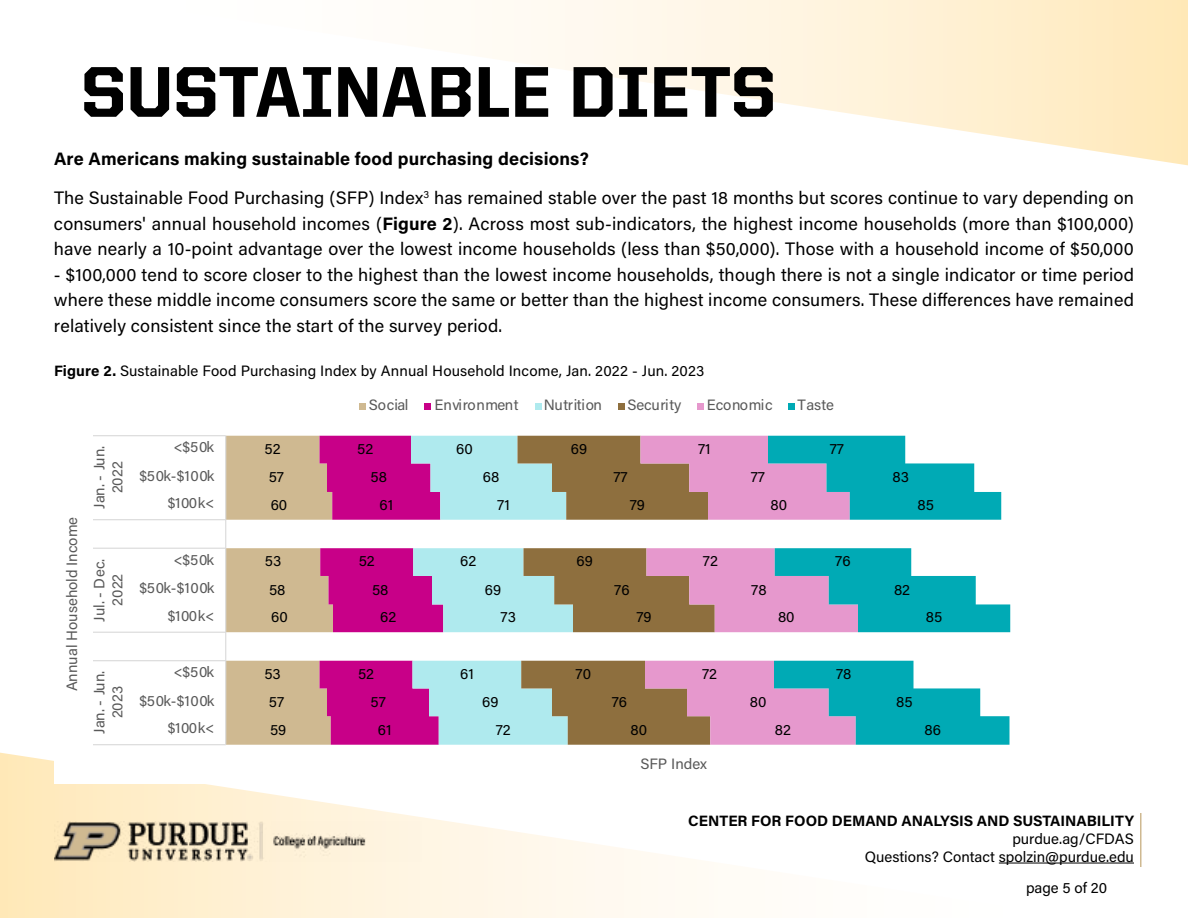
<style>
.page{position:relative;width:1188px;height:918px;background:#fff}
.page>*{position:absolute;margin:0;border:0;box-sizing:border-box;transform-origin:0 0}
.t1{font:800 72px "United Sans Reg";color:#000}
.t2{font:18px/25.5px "Acumin Pro";letter-spacing:.01em;color:#000}
.t3{font:15px/27.8px "Acumin Pro";color:#000}
.t4{font:15px/28.2px "Acumin Pro";letter-spacing:.035em;color:#595959;text-align:right}
.t5{font:15px "Acumin Pro";color:#595959}
.t6{font:700 15px "Acumin Pro";letter-spacing:-.005em;color:#000}
.t7{font:15px/18px "Acumin Pro";letter-spacing:-.025em;color:#595959;text-align:center}
.t8{font:15px "Acumin Pro";letter-spacing:.02em;color:#595959}
.t9{font:15px "Acumin Pro";letter-spacing:-.02em;color:#595959}
.s1{font-weight:700}
</style>
<div class="page">
<svg style="left:480px;top:0;width:708px;height:165px"></svg>
<svg style="left:0;top:753px;width:1080px;height:165px"></svg>
<hr style="left:999px;top:863px;width:135px;height:1px;background:#000">
<hr style="left:1140px;top:813px;width:2px;height:54px;background:#cfb991">
<img style="left:54px;top:822px;width:367px;height:39px">
<div style="left:54px;top:386px;width:1080px;height:398px;background:#fff"></div>
<svg style="left:226px;top:436px;width:185px;height:309px"></svg>
<svg style="left:411px;top:436px;width:106px;height:309px;fill:#afeaee"></svg>
<svg style="left:517px;top:436px;width:123px;height:309px;fill:#8e6f3e"></svg>
<svg style="left:640px;top:436px;width:128px;height:309px;fill:#e698cd"></svg>
<svg style="left:768px;top:436px;width:242px;height:309px"></svg>
<hr style="left:225px;top:436px;width:1px;height:309px;background:#d9d9d9">
<hr style="left:138px;top:435px;width:88px;height:1px;background:#d9d9d9">
<hr style="left:138px;top:519px;width:88px;height:1px;background:#d9d9d9">
<hr style="left:138px;top:548px;width:88px;height:1px;background:#d9d9d9">
<hr style="left:138px;top:632px;width:88px;height:1px;background:#d9d9d9">
<hr style="left:138px;top:660px;width:88px;height:1px;background:#d9d9d9">
<hr style="left:138px;top:744px;width:88px;height:1px;background:#d9d9d9">
<hr style="left:93px;top:435px;width:45px;height:1px;background:#d9d9d9">
<hr style="left:93px;top:519px;width:45px;height:1px;background:#d9d9d9">
<hr style="left:93px;top:548px;width:45px;height:1px;background:#d9d9d9">
<hr style="left:93px;top:632px;width:45px;height:1px;background:#d9d9d9">
<hr style="left:93px;top:660px;width:45px;height:1px;background:#d9d9d9">
<hr style="left:93px;top:744px;width:45px;height:1px;background:#d9d9d9">
<div style="left:359px;top:403px;width:7px;height:7px;background:#cfb991"></div>
<div style="left:424px;top:403px;width:7px;height:7px;background:#c80088"></div>
<div style="left:535px;top:403px;width:7px;height:7px;background:#afeaee"></div>
<div style="left:618px;top:403px;width:7px;height:7px;background:#8e6f3e"></div>
<div style="left:698px;top:403px;width:6px;height:7px;background:#e698cd"></div>
<div style="left:788px;top:403px;width:7px;height:7px;background:#00aab5"></div>
<h1 class="t1" style="left:81px;top:52px;width:697px">SUSTAINABLE DIETS</h1>
<p class="t2" style="left:54px;top:139px;width:1082px;line-height:39px"><span class="s1">Are Americans making sustainable food purchasing decisions?<br></span>The Sustainable Food Purchasing (SFP) Index<sup>3</sup> has remained stable over the past 18 months but scores continue to vary depending on</p>
<p class="t2" style="left:54px;top:210px;width:1082px">consumers' annual household incomes (<span class="s1">Figure 2</span>). Across most sub-indicators, the highest income households (more than $100,000) have nearly a 10-point advantage over the lowest income households (less than $50,000). Those with a household income of $50,000</p>
<p class="t2" style="left:54px;top:261px;width:1082px;text-align:justify">- $100,000 tend to score closer to the highest than the lowest income households, though there is not a single indicator or time period where these middle income consumers score the same or better than the highest income consumers. These differences have remained relatively consistent since the start of the survey period.</p>
<p class="t3" style="left:54px;top:356px;width:652px"><span class="s1">Figure 2.</span> Sustainable Food Purchasing Index by Annual Household Income, Jan. 2022 - Jun. 2023</p>
<p class="t5" style="left:62px;top:691px;width:176px;rotate:-90deg">Annual Household Income</p>
<p class="t7" style="left:90px;top:509px;width:65px;rotate:-90deg">Jan. - Jun.<br>2022</p>
<p class="t7" style="left:90px;top:622px;width:65px;rotate:-90deg">Jul. - Dec.<br>2022</p>
<p class="t7" style="left:90px;top:734px;width:65px;rotate:-90deg">Jan. - Jun.<br>2023</p>
<p class="t4" style="left:139px;top:432px;width:77px">&lt;$50k $50k-$100k $100k&lt;</p>
<p class="t4" style="left:139px;top:545px;width:77px">&lt;$50k $50k-$100k $100k&lt;</p>
<p class="t4" style="left:139px;top:657px;width:77px">&lt;$50k $50k-$100k $100k&lt;</p>
<p class="t3" style="left:265px;top:435px;width:24px">52<br>57<br>60</p>
<p class="t3" style="left:265px;top:546px;width:25px;line-height:28.2px">53<br>58<br>60</p>
<p class="t3" style="left:264px;top:659px;width:24px;line-height:28.2px;text-align:center">53<br>57<br>59</p>
<p class="t5" style="left:369px;top:395px;width:41px">Social</p>
<p class="t8" style="left:434px;top:395px;width:86px">Environment</p>
<p class="t9" style="left:544px;top:395px;width:59px">Nutrition</p>
<p class="t5" style="left:628px;top:395px;width:55px">Security</p>
<p class="t5" style="left:707px;top:395px;width:68px">Economic</p>
<p class="t5" style="left:798px;top:395px;width:38px">Taste</p>
<p class="t3" style="left:357px;top:435px;width:18px">52</p>
<p class="t3" style="left:370px;top:462px;width:18px">58</p>
<p class="t3" style="left:379px;top:490px;width:15px">61</p>
<p class="t3" style="left:359px;top:546px;width:18px">52</p>
<p class="t3" style="left:372px;top:575px;width:18px">58</p>
<p class="t3" style="left:380px;top:603px;width:18px">62</p>
<p class="t3" style="left:358px;top:659px;width:18px">52</p>
<p class="t3" style="left:371px;top:687px;width:17px">57</p>
<p class="t3" style="left:378px;top:715px;width:15px">61</p>
<p class="t3" style="left:456px;top:435px;width:18px">60</p>
<p class="t3" style="left:571px;top:435px;width:18px">69</p>
<p class="t3" style="left:698px;top:435px;width:14px">71</p>
<p class="t3" style="left:830px;top:435px;width:16px">77</p>
<p class="t3" style="left:497px;top:462px;width:14px;text-indent:-14px">68<br>71</p>
<p class="t3" style="left:613px;top:462px;width:16px">77</p>
<p class="t3" style="left:630px;top:490px;width:17px">79</p>
<p class="t3" style="left:751px;top:462px;width:16px">77</p>
<p class="t3" style="left:771px;top:490px;width:18px">80</p>
<p class="t3" style="left:460px;top:546px;width:18px">62</p>
<p class="t3" style="left:577px;top:546px;width:18px">69</p>
<p class="t3" style="left:703px;top:546px;width:17px">72</p>
<p class="t3" style="left:835px;top:546px;width:17px">76</p>
<p class="t3" style="left:501px;top:575px;width:17px;text-indent:-16px">69<br>73</p>
<p class="t3" style="left:614px;top:575px;width:17px">76</p>
<p class="t3" style="left:636px;top:603px;width:17px">79</p>
<p class="t3" style="left:751px;top:575px;width:17px">78</p>
<p class="t3" style="left:778px;top:603px;width:18px">80</p>
<p class="t3" style="left:460px;top:659px;width:15px">61</p>
<p class="t3" style="left:576px;top:659px;width:17px">70</p>
<p class="t3" style="left:702px;top:659px;width:17px">72</p>
<p class="t3" style="left:836px;top:659px;width:17px">78</p>
<p class="t3" style="left:496px;top:687px;width:17px;text-indent:-14px">69<br>72</p>
<p class="t3" style="left:612px;top:687px;width:17px">76</p>
<p class="t3" style="left:631px;top:715px;width:18px">80</p>
<p class="t3" style="left:750px;top:687px;width:18px">80</p>
<p class="t3" style="left:775px;top:715px;width:18px">82</p>
<p class="t5" style="left:640px;top:753px;width:68px">SFP Index</p>
<p class="t3" style="left:892px;top:462px;width:18px">83</p>
<p class="t3" style="left:918px;top:490px;width:18px">85</p>
<p class="t3" style="left:894px;top:575px;width:18px">82</p>
<p class="t3" style="left:926px;top:603px;width:18px">85</p>
<p class="t3" style="left:896px;top:687px;width:18px">85</p>
<p class="t3" style="left:925px;top:715px;width:18px">86</p>
<p class="t6" style="left:688px;top:810px;width:447px">CENTER FOR FOOD DEMAND ANALYSIS AND SUSTAINABILITY</p>
<p class="t3" style="left:865px;top:829px;width:271px;line-height:18px;text-align:right">purdue.ag/CFDAS<br>Questions? Contact spolzin@purdue.edu</p>
<p class="t3" style="left:1026px;top:874px;width:83px">page 5 of 20</p>
</div>
